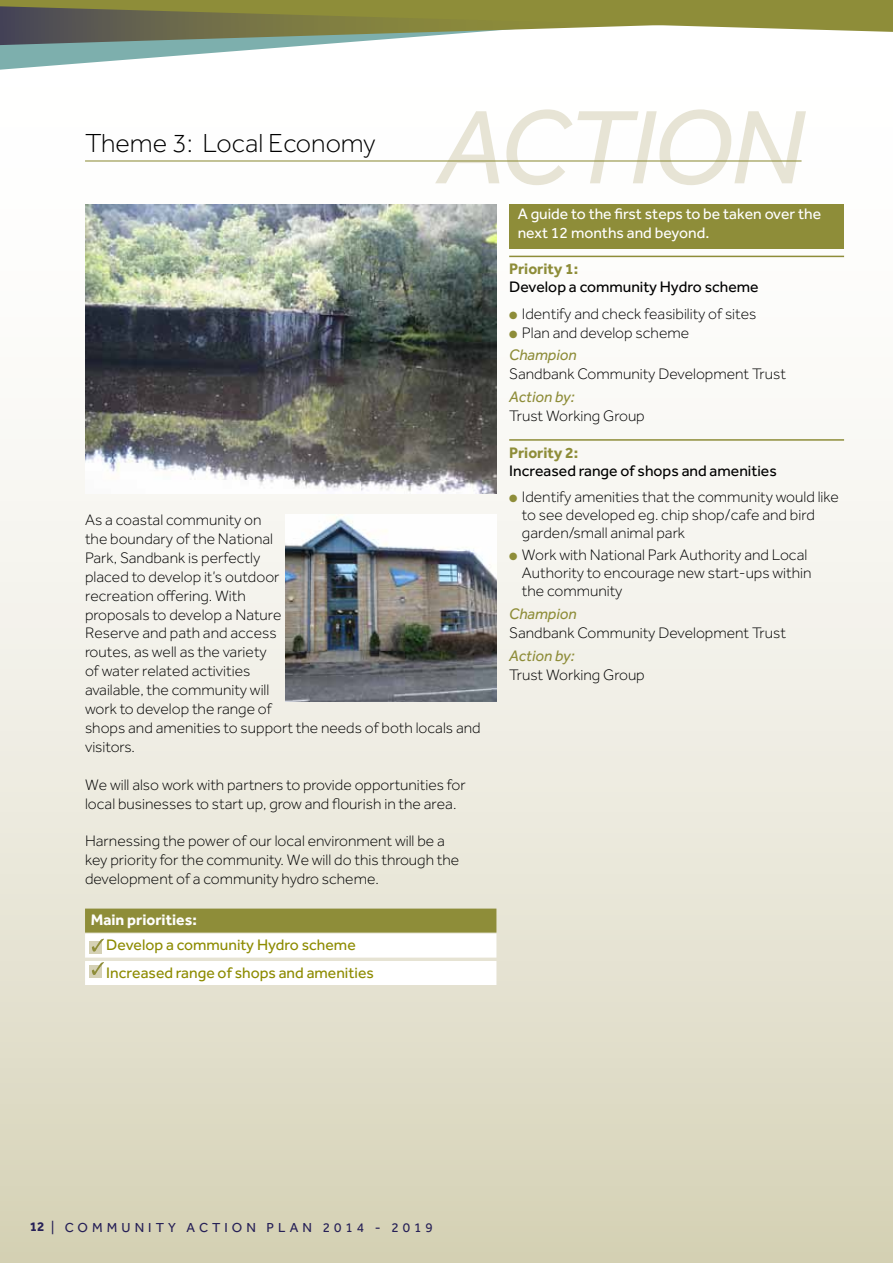
<style>
.page{position:relative;width:893px;height:1263px;background:#fff}
.page>*{position:absolute;margin:0;border:0;box-sizing:border-box;transform-origin:0 0}
.t1{font:italic 108px "Effra";letter-spacing:-.02em;color:#e7e4d5}
.t2{font:300 27px "Effra";color:#000}
.t3{font:300 15.75px/18.9px "Effra";color:#000}
.t4{font:15.75px/27.5px "Effra";color:#8d8b00}
.t5{font:15.75px "Effra";color:#000}
.t6{font:15.75px/18.9px "Effra";color:#fff}
.t7{font:italic 15.75px "Effra";color:#8e8d39}
.t8{font:700 15.75px "Effra";color:#8e8d39}
.t9{font:700 15.75px "Effra";color:#fff}
.t10{font:13.5px "Effra";letter-spacing:.3em;color:#262057}
.s1{color:#8e8d39}
.s2{font-weight:400;font-style:italic;color:#8e8d39}
.s3{font-weight:700}
</style>
<div class="page">
<div style="left:0;top:0;width:893px;height:1263px;background:linear-gradient(to bottom,#fff,#dad6be)"></div>
<svg style="left:0;top:45px;width:845px;height:25px"></svg>
<svg style="left:0;top:0;width:893px;height:45px"></svg>
<div style="left:85px;top:908px;width:411px;height:24px;background:#8e8d39"></div>
<div style="left:85px;top:933px;width:411px;height:24px;background:#fff"></div>
<div style="left:85px;top:961px;width:411px;height:24px;background:#fff"></div>
<hr style="left:509px;top:256px;width:335px;height:1px;background:#8e8d39">
<hr style="left:509px;top:439px;width:335px;height:2px;background:#8e8d39">
<hr style="left:85px;top:160px;width:716px;height:2px;background:#8e8d39">
<img style="left:85px;top:204px;width:411px;height:289px">
<img style="left:286px;top:514px;width:210px;height:188px">
<div style="left:89px;top:941px;width:13px;height:13px;background:#d5d1b5"></div>
<svg style="left:92px;top:939px;width:12px;height:12px"></svg>
<div style="left:89px;top:965px;width:13px;height:12px;background:#d5d1b5"></div>
<svg style="left:92px;top:962px;width:12px;height:13px"></svg>
<div style="left:509px;top:204px;width:335px;height:45px;background:#8e8d39"></div>
<h2 class="t2" style="left:85px;top:128px;width:292px">Theme 3: Local Economy</h2>
<h1 class="t1" style="left:438px;top:84px;width:367px">ACTION</h1>
<p class="t6" style="left:518px;top:204px;width:305px">A guide to the first steps to be taken over the next 12 months and beyond.</p>
<p class="t3" style="left:85px;top:510px;width:397px">As a coastal community on<br>the boundary of the National<br>Park, Sandbank is perfectly<br>placed to develop it’s outdoor<br>recreation offering. With<br>proposals to develop a Nature<br>Reserve and path and access<br>routes, as well as the variety<br>of water related activities<br>available, the community will<br>work to develop the range of<br>shops and amenities to support the needs of both locals and visitors.</p>
<p class="t3" style="left:85px;top:775px;width:382px">We will also work with partners to provide opportunities for local businesses to start up, grow and flourish in the area.</p>
<p class="t3" style="left:85px;top:832px;width:376px">Harnessing the power of our local environment will be a key priority for the community. We will do this through the development of a community hydro scheme.</p>
<p class="t9" style="left:91px;top:910px;width:108px">Main priorities:</p>
<p class="t4" style="left:106px;top:931px;width:269px">Develop a community Hydro scheme<br>Increased range of shops and amenities</p>
<p class="t8" style="left:509px;top:259px;width:71px">Priority 1:</p>
<p class="t5" style="left:509px;top:278px;width:251px">Develop a community Hydro scheme</p>
<p class="t3" style="left:509px;top:304px;width:249px"><span class="s1">●</span> Identify and check feasibility of sites</p>
<p class="t3" style="left:509px;top:321px;width:181px;line-height:22.2px"><span class="s1">●</span> Plan and develop scheme<br><span class="s2">Champion</span></p>
<p class="t3" style="left:509px;top:364px;width:278px">Sandbank Community Development Trust</p>
<p class="t7" style="left:509px;top:387px;width:67px">Action by:</p>
<p class="t3" style="left:509px;top:406px;width:137px">Trust Working Group</p>
<p class="t8" style="left:509px;top:443px;width:71px">Priority 2:</p>
<p class="t5" style="left:509px;top:461px;width:269px">Increased range of shops and amenities</p>
<p class="t3" style="left:522px;top:488px;width:319px;line-height:18px;text-indent:-13px"><span class="s1">●</span> Identify amenities that the community would like to see developed eg. chip shop/cafe and bird garden/small animal park</p>
<p class="t3" style="left:522px;top:546px;width:291px;line-height:18px;text-indent:-13px"><span class="s1">●</span> Work with National Park Authority and Local<br>Authority to encourage new start-ups within the community</p>
<p class="t7" style="left:509px;top:604px;width:69px">Champion</p>
<p class="t3" style="left:509px;top:623px;width:278px">Sandbank Community Development Trust</p>
<p class="t7" style="left:509px;top:646px;width:67px">Action by:</p>
<p class="t3" style="left:509px;top:665px;width:137px">Trust Working Group</p>
<p class="t10" style="left:30px;top:1219px;width:104px"><span class="s3">12</span> | COMMunity</p>
<p class="t10" style="left:186px;top:1219px;width:25px">A ction</p>
<p class="t10" style="left:267px;top:1219px;width:24px">P lan</p>
<p class="t10" style="left:323px;top:1219px;width:112px">2014 - 2019</p>
</div>
